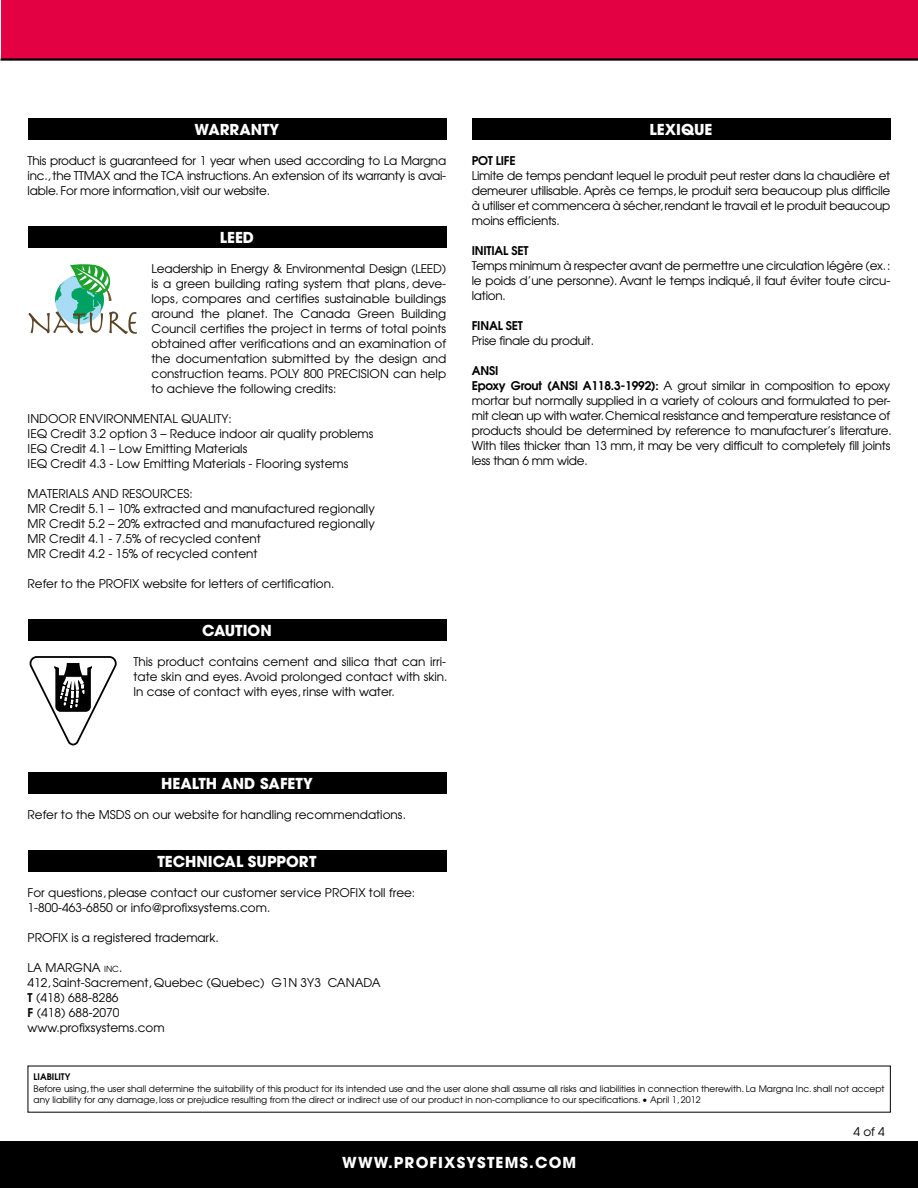
<style>
.page{position:relative;width:918px;height:1188px;background:#fff}
.page>*{position:absolute;margin:0;border:0;box-sizing:border-box;transform-origin:0 0}
.t1{font:700 15px "Avant Garde";color:#fff}
.t2{font:700 15px "Avant Garde";letter-spacing:.075em;color:#fff}
.t3{font:12px/15px "Avant Garde";color:#000;text-align:justify}
.t4{font:12px/15px "Avant Garde";letter-spacing:-.02em;color:#000}
.t5{font:600 12px "Avant Garde";letter-spacing:-.02em;color:#000}
.t6{font:9px/11.6px "Avant Garde";color:#000}
.t7{font:600 9px "Avant Garde";color:#000}
.s1{font-weight:600}
.s2{font-size:8.4px}
.s3{font-style:inherit}
</style>
<div class="page">
<div style="left:0;top:1141px;width:918px;height:47px;background:#000"></div>
<div style="left:1px;top:0;width:917px;height:60px;background:#e30043"></div>
<hr style="left:1px;top:58px;width:917px;height:3px;background:#000">
<div style="left:28px;top:119px;width:418px;height:21px;background:#000"></div>
<div style="left:472px;top:119px;width:418px;height:21px;background:#000"></div>
<div style="left:28px;top:226px;width:418px;height:22px;background:#000"></div>
<div style="left:28px;top:620px;width:418px;height:21px;background:#000"></div>
<div style="left:28px;top:773px;width:418px;height:21px;background:#000"></div>
<div style="left:28px;top:851px;width:418px;height:21px;background:#000"></div>
<svg style="left:29px;top:264px;width:108px;height:70px"></svg>
<svg style="left:29px;top:656px;width:88px;height:90px"></svg>
<p class="t1" style="left:195px;top:119px;width:86px">WARRANTY</p>
<p class="t3" style="left:28px;top:153px;width:420px">This product is guaranteed for 1 year when used according to La Margna inc., the TTMAX and the TCA instructions. An extension of its warranty is avai&shy;lable. For more information, visit our website.</p>
<p class="t1" style="left:220px;top:227px;width:36px">LEED</p>
<p class="t3" style="left:152px;top:261px;width:296px">Leadership in Energy &amp; Environmental Design (LEED) is a green building rating system that plans, deve&shy;lops, compares and certifies sustainable buildings around the planet. The Canada Green Building Council certifies the project in terms of total points obtained after verifications and an examination of the documentation submitted by the design and construction teams. POLY 800 PRECISION can help to achieve the following credits:</p>
<p class="t3" style="left:28px;top:411px;width:347px;text-align:left">INDOOR ENVIRONMENTAL QUALITY:<br>IEQ Credit 3.2 option 3 – Reduce indoor air quality problems IEQ Credit 4.1 – Low Emitting Materials<br>IEQ Credit 4.3 - Low Emitting Materials - Flooring systems</p>
<p class="t3" style="left:28px;top:486px;width:349px;text-align:left">MATERIALS AND RESOURCES:<br>MR Credit 5.1 – 10% extracted and manufactured regionally MR Credit 5.2 – 20% extracted and manufactured regionally MR Credit 4.1 - 7.5% of recycled content<br>MR Credit 4.2 - 15% of recycled content</p>
<p class="t3" style="left:28px;top:576px;width:308px">Refer to the PROFIX website for letters of certification.</p>
<p class="t1" style="left:202px;top:620px;width:71px">CAUTION</p>
<p class="t3" style="left:133px;top:654px;width:316px">This product contains cement and silica that can irri&shy;tate skin and eyes. Avoid prolonged contact with skin.<br>In case of contact with eyes, rinse with water.</p>
<p class="t1" style="left:650px;top:119px;width:64px">LEXIQUE</p>
<p class="t5" style="left:472px;top:152px;width:45px">POT LIFE</p>
<p class="t3" style="left:472px;top:168px;width:420px">Limite de temps pendant lequel le produit peut rester dans la chaudière et demeurer utilisable. Après ce temps, le produit sera beaucoup plus difficile à utiliser et commencera à sécher, rendant le travail et le produit beaucoup moins efficients.</p>
<p class="t5" style="left:472px;top:242px;width:58px">INITIAL SET</p>
<p class="t3" style="left:472px;top:258px;width:420px">Temps minimum à respecter avant de permettre une circulation légère (ex. : le poids d’une personne). Avant le temps indiqué, il faut éviter toute circu&shy;lation.</p>
<p class="t5" style="left:472px;top:317px;width:53px">FINAL SET</p>
<p class="t4" style="left:472px;top:333px;width:124px">Prise finale du produit.</p>
<p class="t4" style="left:472px;top:363px;width:421px"><span class="s1">ANSI<br>Epoxy Grout (ANSI A118.3-1992):</span> A grout similar in composition to epoxy mortar but normally supplied in a variety of colours and formulated to per&shy;mit clean up with water. Chemical resistance and temperature resistance of products should be determined by reference to manufacturer’s literature.<br>With tiles thicker than 13 mm, it may be very difficult to completely fill joints less than 6 mm wide.</p>
<p class="t1" style="left:161px;top:773px;width:153px">HEALTH AND SAFETY</p>
<p class="t3" style="left:28px;top:807px;width:380px">Refer to the MSDS on our website for handling recommendations.</p>
<p class="t1" style="left:157px;top:851px;width:161px">TECHNICAL SUPPORT</p>
<p class="t3" style="left:28px;top:885px;width:389px">For questions, please contact our customer service PROFIX toll free:<br>1-800-463-6850 or info@profixsystems.com.</p>
<p class="t3" style="left:28px;top:930px;width:193px">PROFIX is a registered trademark.</p>
<p class="t3" style="left:28px;top:960px;width:355px;text-align:left">LA MARGNA <span class="s2">inc</span><span class="s3">.<br></span>412, Saint-Sacrement, Quebec (Quebec) G1N 3Y3 CANADA<br><span class="s1">T</span> (418) 688-8286<br><span class="s1">F</span> (418) 688-2070<br>www.profixsystems.com</p>
<p class="t7" style="left:34px;top:1071px;width:38px">LIABILITY</p>
<p class="t6" style="left:34px;top:1083px;width:853px">Before using, the user shall determine the suitability of this product for its intended use and the user alone shall assume all risks and liabilities in connection therewith. La Margna Inc. shall not accept any liability for any damage, loss or prejudice resulting from the direct or indirect use of our product in non-compliance to our specifications. • April 1, 2012</p>
<p class="t2" style="left:342px;top:1153px;width:236px">WWW.PROFIXSYSTEMS.COM</p>
<p class="t3" style="left:853px;top:1124px;width:33px">4 of 4</p>
</div>
